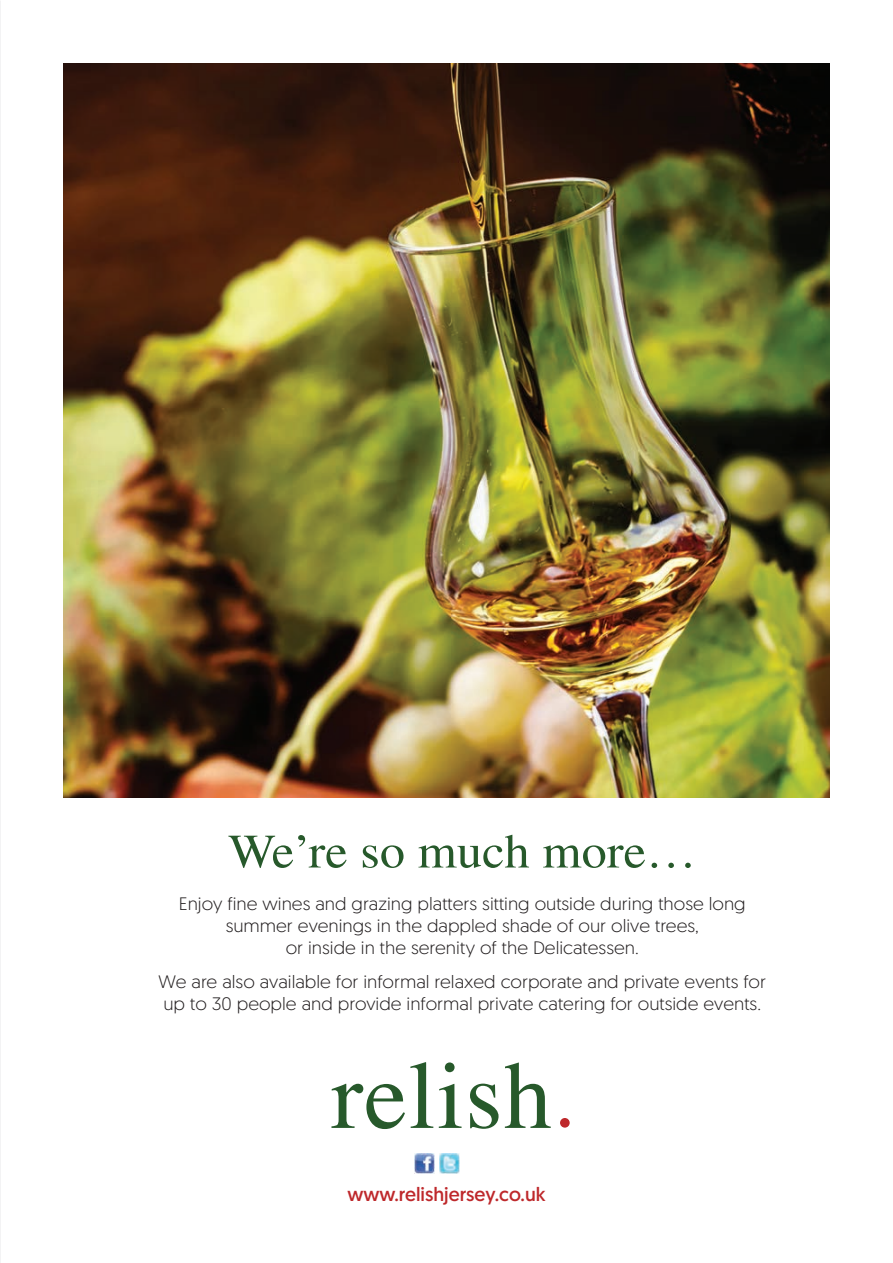
<style>
.page{position:relative;width:893px;height:1263px;background:#fff}
.page>*{position:absolute;margin:0;border:0;box-sizing:border-box;transform-origin:0 0}
.t1{font:48px "Times";color:#27592b;scale:1.05 1}
.t2{font:19.5px "Geomanist";color:#be282b}
.t3{font:300 18px/21.6px "Geomanist";color:#231f20;text-align:center;scale:1.05 1}
</style>
<div class="page">
<img style="left:64px;top:64px;width:765px;height:733px">
<img style="left:0;top:0;width:1px;height:1263px">
<svg style="left:414px;top:1153px;width:21px;height:21px"></svg>
<img style="left:414px;top:1154px;width:20px;height:20px">
<div style="left:438px;top:1152px;width:24px;height:24px;background:linear-gradient(to right,#fff,#fff)"></div>
<img style="left:439px;top:1154px;width:20px;height:20px">
<svg style="left:331px;top:1062px;width:220px;height:67px"></svg>
<div style="left:560px;top:1118px;width:10px;height:9px;background:#be282b;border-radius:50%"></div>
<p class="t1" style="left:228px;top:824px;width:447px">We’re so much more…</p>
<p class="t3" style="left:179px;top:892px;width:541px">Enjoy fine wines and grazing platters sitting outside during those long summer evenings in the dappled shade of our olive trees,<br>or inside in the serenity of the Delicatessen.</p>
<p class="t3" style="left:159px;top:970px;width:580px;text-align:left">We are also available for informal relaxed corporate and private events for up to 30 people and provide informal private catering for outside events.</p>
<p class="t2" style="left:347px;top:1182px;width:200px">www.relishjersey.co.uk</p>
</div>
